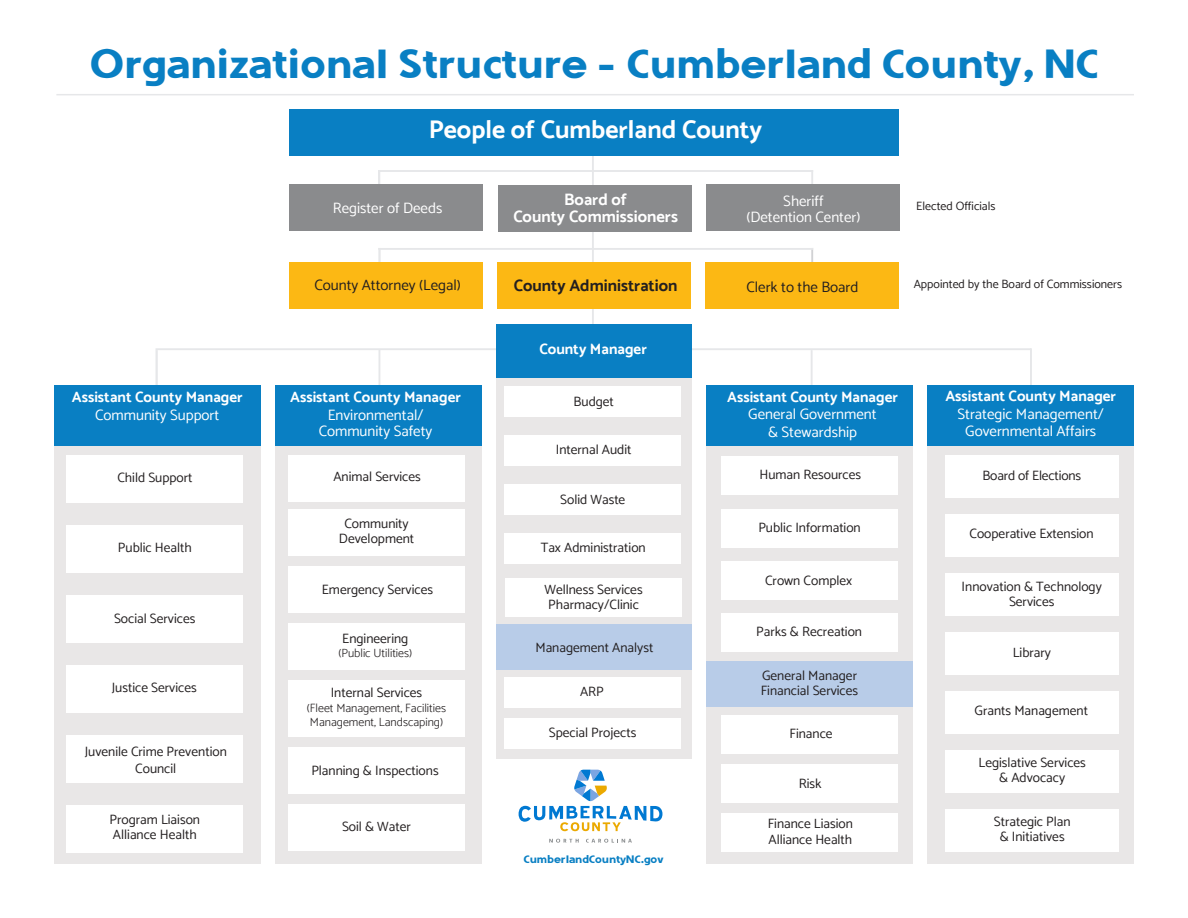
<style>
.page{position:relative;width:1188px;height:918px;background:#fff}
.page>*{position:absolute;margin:0;border:0;box-sizing:border-box;transform-origin:0 0}
.t1{font:40.5px "Sounds Good";color:#097fc3}
.t2{font:700 25.5px "Catamaran";color:#fff}
.t3{font:700 16.5px/16.5px "Catamaran";color:#fff;text-align:center}
.t4{font:700 16.5px "Catamaran";color:#231f20}
.t5{font:700 15px/18px "Catamaran";color:#fff;text-align:center}
.t6{font:15px/16.5px "Catamaran";color:#fff;text-align:center}
.t7{font:15px "Catamaran";color:#231f20}
.t8{font:13.5px/15px "Catamaran";color:#231f20;text-align:center}
.t9{font:300 12px/14.4px "Catamaran";color:#231f20}
.t10{font:12px "Catamaran";color:#231f20}
.t11{font:10.8px "Sounds Good";color:#097fc3}
.s1{font-weight:400}
</style>
<div class="page">
<hr style="left:592px;top:135px;width:2px;height:280px;background:#e6e7e9">
<hr style="left:1030px;top:348px;width:2px;height:81px;background:#e6e7e9">
<hr style="left:379px;top:349px;width:1px;height:76px;background:#e6e7e9">
<hr style="left:811px;top:350px;width:2px;height:58px;background:#e6e7e9">
<hr style="left:811px;top:248px;width:2px;height:52px;background:#d1d2d4">
<hr style="left:811px;top:170px;width:2px;height:52px;background:#e6e7e9">
<hr style="left:378px;top:248px;width:3px;height:52px;background:#e6e7e9">
<hr style="left:378px;top:170px;width:2px;height:52px;background:#e6e7e9">
<hr style="left:156px;top:350px;width:2px;height:79px;background:#e6e7e9">
<hr style="left:156px;top:348px;width:875px;height:2px;background:#e6e7e9">
<hr style="left:378px;top:170px;width:435px;height:2px;background:#e6e7e9">
<hr style="left:378px;top:248px;width:435px;height:2px;background:#e6e7e9">
<hr style="left:56px;top:94px;width:1078px;height:1px;background:#e6e7e9">
<svg style="left:549px;top:839px;width:30px;height:4px"></svg>
<svg style="left:586px;top:839px;width:46px;height:4px"></svg>
<svg style="left:519px;top:770px;width:143px;height:61px"></svg>
<div style="left:496px;top:376px;width:196px;height:383px;background:#e9e7e7"></div>
<div style="left:54px;top:444px;width:206px;height:420px;background:#e9e7e7"></div>
<div style="left:275px;top:444px;width:206px;height:420px;background:#e9e7e7"></div>
<div style="left:706px;top:444px;width:207px;height:420px;background:#e9e7e7"></div>
<div style="left:927px;top:444px;width:207px;height:420px;background:#e9e7e7"></div>
<div style="left:496px;top:624px;width:196px;height:46px;background:#b8cce8"></div>
<div style="left:706px;top:661px;width:207px;height:46px;background:#b8cce8"></div>
<div style="left:496px;top:324px;width:196px;height:54px;background:#097fc3"></div>
<div style="left:54px;top:385px;width:206px;height:60px;background:#097fc3"></div>
<div style="left:275px;top:385px;width:206px;height:60px;background:#097fc3"></div>
<div style="left:706px;top:385px;width:207px;height:60px;background:#097fc3"></div>
<div style="left:927px;top:385px;width:207px;height:60px;background:#097fc3"></div>
<div style="left:945px;top:809px;width:174px;height:42px;background:#fff"></div>
<div style="left:945px;top:750px;width:174px;height:42px;background:#fff"></div>
<div style="left:945px;top:691px;width:174px;height:42px;background:#fff"></div>
<div style="left:945px;top:632px;width:174px;height:42px;background:#fff"></div>
<div style="left:945px;top:573px;width:174px;height:42px;background:#fff"></div>
<div style="left:945px;top:514px;width:174px;height:42px;background:#fff"></div>
<div style="left:945px;top:455px;width:174px;height:42px;background:#fff"></div>
<div style="left:66px;top:805px;width:177px;height:47px;background:#fff"></div>
<div style="left:66px;top:735px;width:177px;height:47px;background:#fff"></div>
<div style="left:66px;top:665px;width:177px;height:47px;background:#fff"></div>
<div style="left:66px;top:525px;width:177px;height:47px;background:#fff"></div>
<div style="left:66px;top:595px;width:177px;height:47px;background:#fff"></div>
<div style="left:66px;top:455px;width:177px;height:48px;background:#fff"></div>
<div style="left:505px;top:533px;width:176px;height:31px;background:#fff"></div>
<div style="left:505px;top:484px;width:176px;height:31px;background:#fff"></div>
<div style="left:505px;top:435px;width:176px;height:31px;background:#fff"></div>
<div style="left:505px;top:386px;width:176px;height:31px;background:#fff"></div>
<div style="left:505px;top:677px;width:176px;height:31px;background:#fff"></div>
<div style="left:505px;top:718px;width:176px;height:31px;background:#fff"></div>
<div style="left:288px;top:509px;width:177px;height:47px;background:#fff"></div>
<div style="left:288px;top:455px;width:177px;height:47px;background:#fff"></div>
<div style="left:288px;top:566px;width:177px;height:47px;background:#fff"></div>
<div style="left:288px;top:623px;width:177px;height:47px;background:#fff"></div>
<div style="left:288px;top:748px;width:177px;height:46px;background:#fff"></div>
<div style="left:288px;top:805px;width:177px;height:46px;background:#fff"></div>
<div style="left:288px;top:680px;width:177px;height:57px;background:#fff"></div>
<div style="left:290px;top:110px;width:609px;height:46px;background:#097fc3"></div>
<div style="left:290px;top:185px;width:193px;height:46px;background:#8a8b8d"></div>
<div style="left:706px;top:185px;width:194px;height:46px;background:#8a8b8d"></div>
<div style="left:290px;top:262px;width:193px;height:46px;background:#fcb814"></div>
<div style="left:705px;top:262px;width:194px;height:46px;background:#fcb814"></div>
<div style="left:498px;top:185px;width:193px;height:46px;background:#8a8b8d"></div>
<div style="left:497px;top:262px;width:194px;height:46px;background:#fcb814"></div>
<div style="left:505px;top:578px;width:176px;height:38px;background:#fff"></div>
<div style="left:721px;top:614px;width:177px;height:38px;background:#fff"></div>
<div style="left:721px;top:813px;width:177px;height:39px;background:#fff"></div>
<div style="left:721px;top:456px;width:177px;height:39px;background:#fff"></div>
<div style="left:721px;top:509px;width:177px;height:38px;background:#fff"></div>
<div style="left:721px;top:715px;width:177px;height:39px;background:#fff"></div>
<div style="left:721px;top:561px;width:177px;height:39px;background:#fff"></div>
<div style="left:721px;top:764px;width:177px;height:39px;background:#fff"></div>
<p class="t1" style="left:90px;top:43px;width:1010px">Organizational Structure - Cumberland County, NC</p>
<p class="t2" style="left:429px;top:114px;width:335px">People of Cumberland County</p>
<p class="t6" style="left:333px;top:199px;width:111px">Register of Deeds</p>
<p class="t3" style="left:513px;top:191px;width:166px">Board of<br>County Commissioners</p>
<p class="t6" style="left:746px;top:192px;width:115px">Sheriff<br>(Detention Center)</p>
<p class="t10" style="left:916px;top:199px;width:81px">Elected Officials</p>
<p class="t7" style="left:314px;top:276px;width:148px">County Attorney (Legal)</p>
<p class="t4" style="left:514px;top:276px;width:165px">County Administration</p>
<p class="t7" style="left:747px;top:278px;width:113px">Clerk to the Board</p>
<p class="t10" style="left:914px;top:277px;width:210px">Appointed by the Board of Commissioners</p>
<p class="t5" style="left:539px;top:340px;width:109px">County Manager</p>
<p class="t5" style="left:72px;top:388px;width:172px">Assistant County Manager<br><span class="s1">Community Support</span></p>
<p class="t5" style="left:290px;top:388px;width:172px">Assistant County Manager<br><span class="s1">Environmental/</span></p>
<p class="t6" style="left:319px;top:423px;width:115px">Community Safety</p>
<p class="t8" style="left:574px;top:394px;width:42px">Budget</p>
<p class="t5" style="left:727px;top:389px;width:172px;line-height:16.5px">Assistant County Manager<br><span class="s1">General Government</span></p>
<p class="t6" style="left:768px;top:423px;width:91px">&amp; Stewardship</p>
<p class="t5" style="left:945px;top:387px;width:172px">Assistant County Manager</p>
<p class="t6" style="left:958px;top:406px;width:148px">Strategic Management/<br>Governmental Affairs</p>
<p class="t8" style="left:556px;top:442px;width:77px">Internal Audit</p>
<p class="t8" style="left:117px;top:470px;width:77px">Child Support</p>
<p class="t8" style="left:333px;top:469px;width:89px">Animal Services</p>
<p class="t8" style="left:759px;top:466px;width:103px">Human Resources</p>
<p class="t8" style="left:982px;top:468px;width:100px">Board of Elections</p>
<p class="t8" style="left:560px;top:492px;width:67px">Solid Waste</p>
<p class="t8" style="left:118px;top:540px;width:75px">Public Health</p>
<p class="t8" style="left:339px;top:516px;width:77px">Community<br>Development</p>
<p class="t8" style="left:541px;top:540px;width:106px">Tax Administration</p>
<p class="t8" style="left:758px;top:520px;width:104px">Public Information</p>
<p class="t8" style="left:970px;top:526px;width:126px">Cooperative Extension</p>
<p class="t8" style="left:114px;top:611px;width:83px">Social Services</p>
<p class="t8" style="left:322px;top:582px;width:113px">Emergency Services</p>
<p class="t8" style="left:544px;top:582px;width:100px;text-align:left">Wellness Services<br>Pharmacy/Clinic</p>
<p class="t8" style="left:765px;top:572px;width:89px">Crown Complex</p>
<p class="t8" style="left:962px;top:579px;width:142px">Innovation &amp; Technology<br>Services</p>
<p class="t8" style="left:112px;top:680px;width:86px">Justice Services</p>
<p class="t8" style="left:85px;top:744px;width:144px;line-height:16.2px">Juvenile Crime Prevention<br>Council</p>
<p class="t8" style="left:110px;top:812px;width:92px;text-align:left">Program Liaison<br>Alliance Health</p>
<p class="t8" style="left:342px;top:631px;width:68px">Engineering</p>
<p class="t9" style="left:338px;top:646px;width:75px">(Public Utilities)</p>
<p class="t8" style="left:331px;top:685px;width:93px">Internal Services</p>
<p class="t9" style="left:307px;top:701px;width:141px">(Fleet Management, Facilities<br>Management, Landscaping)</p>
<p class="t8" style="left:311px;top:763px;width:129px">Planning &amp; Inspections</p>
<p class="t8" style="left:342px;top:819px;width:70px">Soil &amp; Water</p>
<p class="t8" style="left:535px;top:640px;width:119px">Management Analyst</p>
<p class="t8" style="left:580px;top:684px;width:25px">ARP</p>
<p class="t8" style="left:549px;top:725px;width:89px">Special Projects</p>
<p class="t8" style="left:756px;top:624px;width:107px">Parks &amp; Recreation</p>
<p class="t8" style="left:761px;top:668px;width:99px;text-align:left">General Manager<br>Financial Services</p>
<p class="t8" style="left:790px;top:726px;width:45px">Finance</p>
<p class="t8" style="left:799px;top:775px;width:24px">Risk</p>
<p class="t8" style="left:768px;top:815px;width:87px;line-height:16.2px;text-align:left">Finance Liasion<br>Alliance Health</p>
<p class="t8" style="left:1013px;top:645px;width:40px">Library</p>
<p class="t8" style="left:975px;top:702px;width:115px">Grants Management</p>
<p class="t8" style="left:979px;top:755px;width:109px">Legislative Services &amp; Advocacy</p>
<p class="t8" style="left:994px;top:814px;width:78px">Strategic Plan &amp; Initiatives</p>
<p class="t11" style="left:524px;top:854px;width:142px">CumberlandCountyNC.gov</p>
</div>
